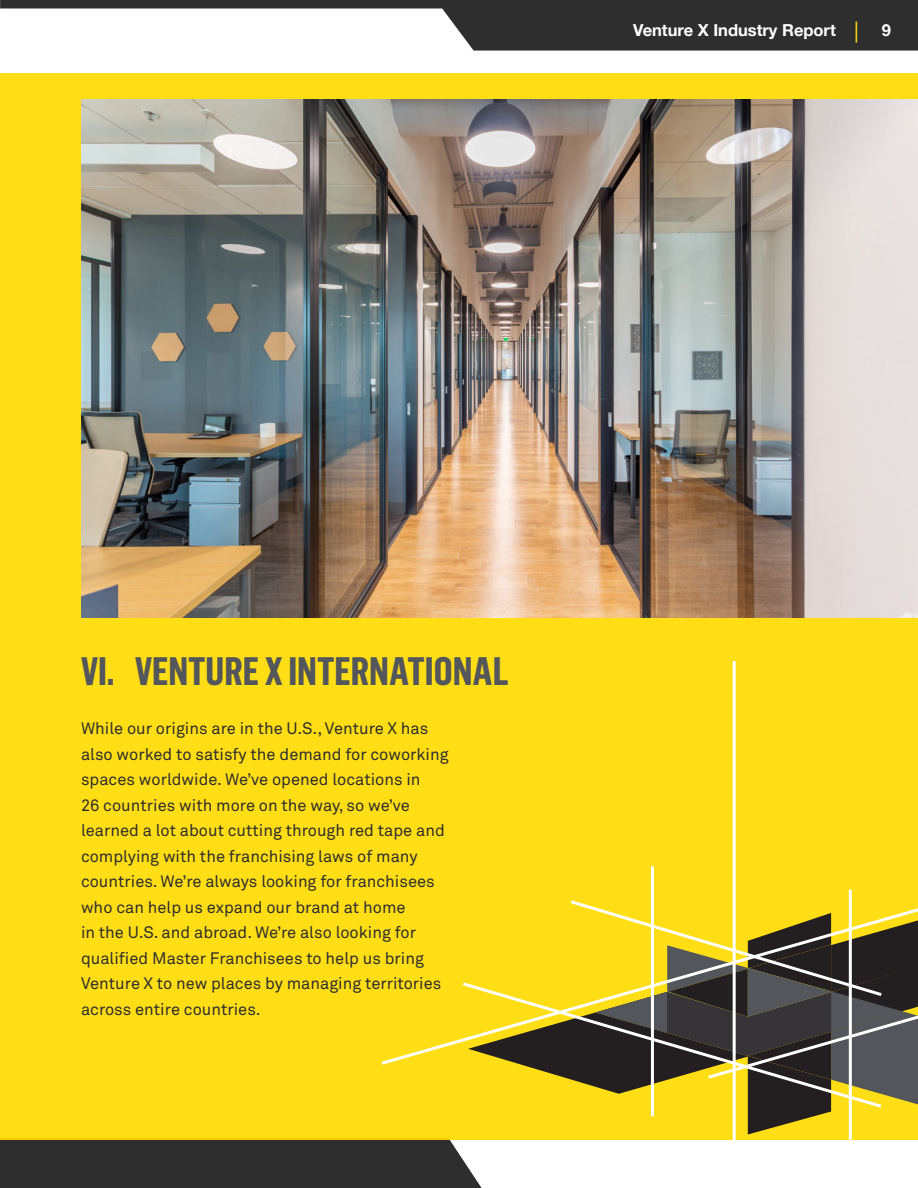
<style>
.page{position:relative;width:918px;height:1188px;background:#fff}
.page>*{position:absolute;margin:0;border:0;box-sizing:border-box;transform-origin:0 0}
.t1{font:700 39px "Flama Condensed";color:#53565a}
.t2{font:16.5px/25.5px "Akkurat Pro";color:#2f2e2e}
.t3{font:700 16.5px "Helvetica Neue";color:#fff}
.s1{font-weight:400;font-size:21px;color:#ffde15}
</style>
<div class="page">
<svg style="left:0;top:0;width:918px;height:51px;fill:#2f2e2e"></svg>
<div style="left:0;top:1139px;width:490px;height:49px;background:#2f2e2e"></div>
<div style="left:0;top:73px;width:918px;height:1066px;background:#ffde15"></div>
<svg style="left:650px;top:1110px;width:199px;height:24px"></svg>
<svg style="left:381px;top:898px;width:537px;height:212px"></svg>
<hr style="left:733px;top:661px;width:3px;height:508px;background:#fff">
<hr style="left:849px;top:890px;width:3px;height:250px;background:#fff">
<hr style="left:651px;top:866px;width:3px;height:250px;background:#fff">
<img style="left:81px;top:99px;width:837px;height:519px">
<p class="t3" style="left:633px;top:18px;width:227px">Venture X Industry Report <span class="s1">|</span></p>
<p class="t3" style="left:882px;top:18px;width:11px">9</p>
<p class="t1" style="left:81px;top:646px;width:429px">VI. VENTURE X INTERNATIONAL</p>
<p class="t2" style="left:81px;top:716px;width:369px">While our origins are in the U.S., Venture X has also worked to satisfy the demand for coworking spaces worldwide. We’ve opened locations in<br>26 countries with more on the way, so we’ve learned a lot about cutting through red tape and complying with the franchising laws of many countries. We’re always looking for franchisees who can help us expand our brand at home<br>in the U.S. and abroad. We’re also looking for qualified Master Franchisees to help us bring Venture X to new places by managing territories across entire countries.</p>
</div>
